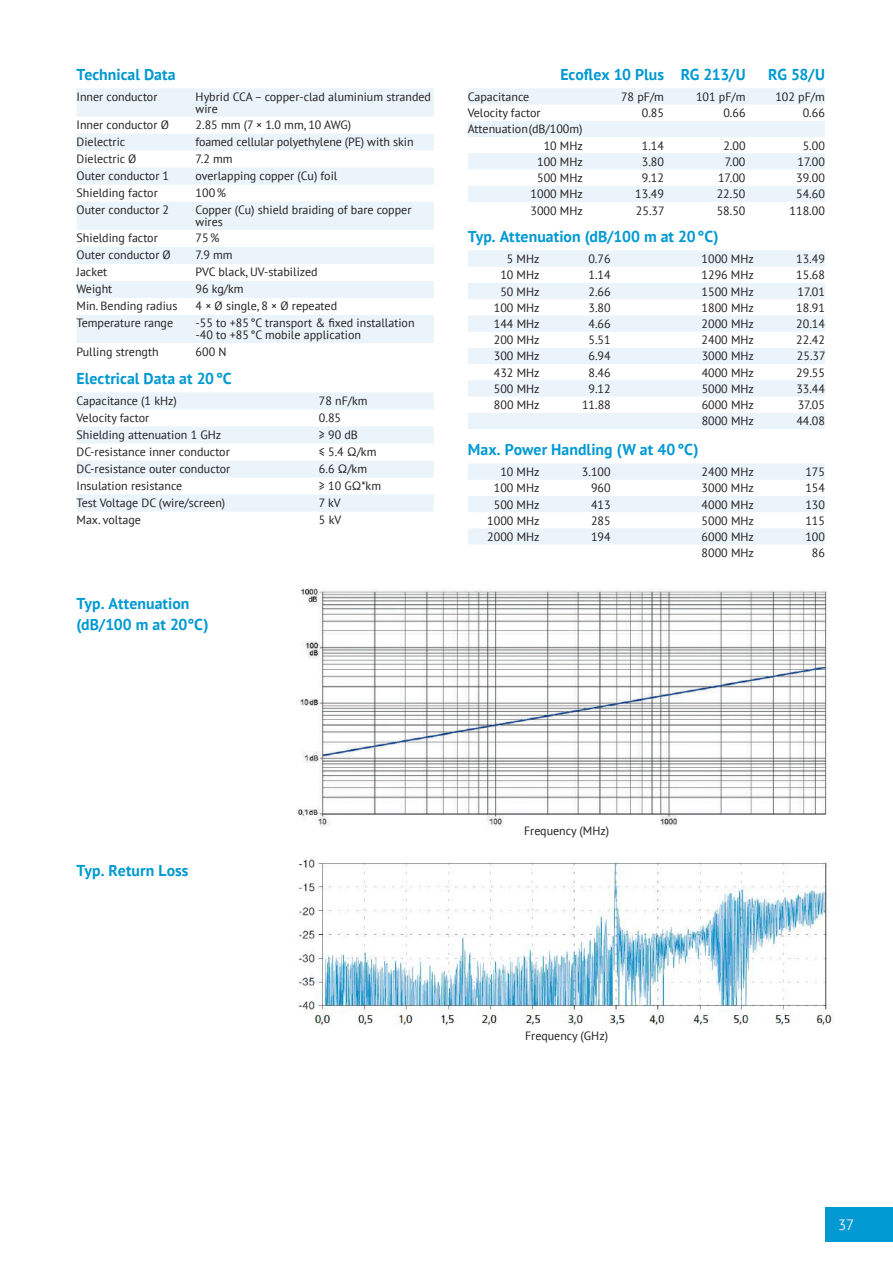
<style>
.page{position:relative;width:893px;height:1263px;background:#fff}
.page>*{position:absolute;margin:0;border:0;box-sizing:border-box;transform-origin:0 0}
.t1{font:700 15.75px/20.7px "PT Sans";letter-spacing:.005em;color:#0099d2}
.t2{font:15px "PT Sans";color:#ececee}
.t3{font:12px/12px "PT Sans";color:#231f20}
</style>
<div class="page">
<div style="left:825px;top:1208px;width:68px;height:34px;background:#0099d2"></div>
<img style="left:298px;top:857px;width:536px;height:168px">
<svg style="left:77px;top:88px;width:357px;height:255px;fill:#eaf4fa"></svg>
<svg style="left:77px;top:392px;width:357px;height:119px"></svg>
<svg style="left:468px;top:88px;width:357px;height:114px"></svg>
<svg style="left:468px;top:250px;width:357px;height:179px;fill:#eaf4fa"></svg>
<svg style="left:468px;top:463px;width:357px;height:82px"></svg>
<img style="left:297px;top:588px;width:530px;height:239px">
<h1 class="t1" style="left:77px;top:64px;width:101px">Technical Data</h1>
<p class="t3" style="left:77px;top:90px;width:82px">Inner conductor</p>
<p class="t3" style="left:196px;top:90px;width:237px">Hybrid CCA – copper-clad aluminium stranded wire</p>
<p class="t3" style="left:77px;top:119px;width:94px">Inner conductor Ø</p>
<p class="t3" style="left:196px;top:119px;width:157px">2.85 mm (7 × 1.0 mm, 10 AWG)</p>
<p class="t3" style="left:77px;top:136px;width:50px">Dielectric</p>
<p class="t3" style="left:196px;top:136px;width:220px">foamed cellular polyethylene (PE) with skin</p>
<p class="t3" style="left:77px;top:153px;width:61px">Dielectric Ø</p>
<p class="t3" style="left:196px;top:153px;width:39px">7.2 mm</p>
<p class="t3" style="left:77px;top:170px;width:94px">Outer conductor 1</p>
<p class="t3" style="left:196px;top:170px;width:143px">overlapping copper (Cu) foil</p>
<p class="t3" style="left:77px;top:187px;width:83px">Shielding factor</p>
<p class="t3" style="left:196px;top:187px;width:32px">100%</p>
<p class="t3" style="left:77px;top:204px;width:94px">Outer conductor 2</p>
<p class="t3" style="left:196px;top:204px;width:217px">Copper (Cu) shield braiding of bare copper wires</p>
<p class="t3" style="left:77px;top:232px;width:83px">Shielding factor</p>
<p class="t3" style="left:196px;top:232px;width:25px">75%</p>
<p class="t3" style="left:77px;top:249px;width:96px">Outer conductor Ø</p>
<p class="t3" style="left:196px;top:249px;width:39px">7.9 mm</p>
<p class="t3" style="left:77px;top:266px;width:32px">Jacket</p>
<p class="t3" style="left:196px;top:266px;width:124px">PVC black, UV-stabilized</p>
<p class="t3" style="left:77px;top:283px;width:37px">Weight</p>
<p class="t3" style="left:196px;top:283px;width:50px">96 kg/km</p>
<p class="t3" style="left:77px;top:300px;width:102px">Min. Bending radius</p>
<p class="t3" style="left:196px;top:300px;width:143px">4 × Ø single, 8 × Ø repeated</p>
<p class="t3" style="left:77px;top:317px;width:98px">Temperature range</p>
<p class="t3" style="left:196px;top:317px;width:221px">-55 to +85°C transport &amp; fixed installation -40 to +85°C mobile application</p>
<p class="t3" style="left:77px;top:345px;width:84px">Pulling strength</p>
<p class="t3" style="left:196px;top:345px;width:32px">600 N</p>
<h1 class="t1" style="left:77px;top:368px;width:157px">Electrical Data at 20°C</h1>
<p class="t3" style="left:77px;top:395px;width:102px">Capacitance (1 kHz)</p>
<p class="t3" style="left:319px;top:395px;width:50px">78 nF/km</p>
<p class="t3" style="left:77px;top:412px;width:74px">Velocity factor</p>
<p class="t3" style="left:319px;top:412px;width:24px">0.85</p>
<p class="t3" style="left:77px;top:429px;width:146px">Shielding attenuation 1 GHz</p>
<p class="t3" style="left:319px;top:429px;width:41px">≥ 90 dB</p>
<p class="t3" style="left:77px;top:446px;width:155px">DC-resistance inner conductor</p>
<p class="t3" style="left:319px;top:446px;width:59px">≤ 5.4 Ω/km</p>
<p class="t3" style="left:77px;top:463px;width:155px">DC-resistance outer conductor</p>
<p class="t3" style="left:319px;top:463px;width:50px">6.6 Ω/km</p>
<p class="t3" style="left:77px;top:480px;width:107px">Insulation resistance</p>
<p class="t3" style="left:319px;top:480px;width:64px">≥ 10 GΩ*km</p>
<p class="t3" style="left:77px;top:497px;width:150px">Test Voltage DC (wire/screen)</p>
<p class="t3" style="left:319px;top:497px;width:23px">7 kV</p>
<p class="t3" style="left:77px;top:514px;width:66px">Max. voltage</p>
<p class="t3" style="left:319px;top:514px;width:24px">5 kV</p>
<h1 class="t1" style="left:77px;top:593px;width:133px">Typ. Attenuation (dB/100 m at 20°C)</h1>
<h1 class="t1" style="left:560px;top:64px;width:187px">Ecoflex 10 Plus RG 213/U</h1>
<h1 class="t1" style="left:768px;top:64px;width:58px">RG 58/U</h1>
<p class="t3" style="left:468px;top:90px;width:63px">Capacitance</p>
<p class="t3" style="left:621px;top:90px;width:44px">78 pF/m</p>
<p class="t3" style="left:696px;top:90px;width:51px">101 pF/m</p>
<p class="t3" style="left:775px;top:90px;width:51px">102 pF/m</p>
<p class="t3" style="left:468px;top:107px;width:74px">Velocity factor</p>
<p class="t3" style="left:642px;top:107px;width:24px">0.85</p>
<p class="t3" style="left:723px;top:107px;width:24px">0.66</p>
<p class="t3" style="left:803px;top:107px;width:24px">0.66</p>
<p class="t3" style="left:468px;top:121px;width:117px;line-height:16.2px;text-align:right">Attenuation (dB/100m)<br>10 MHz</p>
<p class="t3" style="left:642px;top:139px;width:24px">1.14</p>
<p class="t3" style="left:723px;top:139px;width:24px">2.00</p>
<p class="t3" style="left:803px;top:139px;width:24px">5.00</p>
<p class="t3" style="left:537px;top:155px;width:47px">100 MHz</p>
<p class="t3" style="left:642px;top:155px;width:24px">3.80</p>
<p class="t3" style="left:725px;top:155px;width:22px">7.00</p>
<p class="t3" style="left:797px;top:155px;width:29px">17.00</p>
<p class="t3" style="left:537px;top:172px;width:47px">500 MHz</p>
<p class="t3" style="left:642px;top:172px;width:24px">9.12</p>
<p class="t3" style="left:718px;top:172px;width:29px">17.00</p>
<p class="t3" style="left:796px;top:172px;width:30px">39.00</p>
<p class="t3" style="left:531px;top:188px;width:54px">1000 MHz</p>
<p class="t3" style="left:635px;top:188px;width:30px">13.49</p>
<p class="t3" style="left:717px;top:188px;width:30px">22.50</p>
<p class="t3" style="left:796px;top:188px;width:30px">54.60</p>
<p class="t3" style="left:531px;top:204px;width:54px">3000 MHz</p>
<p class="t3" style="left:636px;top:204px;width:30px">25.37</p>
<p class="t3" style="left:717px;top:204px;width:30px">58.50</p>
<p class="t3" style="left:790px;top:204px;width:37px">118.00</p>
<h1 class="t1" style="left:468px;top:226px;width:252px">Typ. Attenuation (dB/100 m at 20°C)</h1>
<p class="t3" style="left:507px;top:253px;width:34px">5 MHz</p>
<p class="t3" style="left:588px;top:253px;width:24px">0.76</p>
<p class="t3" style="left:702px;top:253px;width:54px">1000 MHz</p>
<p class="t3" style="left:796px;top:253px;width:30px">13.49</p>
<p class="t3" style="left:500px;top:269px;width:41px">10 MHz</p>
<p class="t3" style="left:588px;top:269px;width:24px">1.14</p>
<p class="t3" style="left:702px;top:269px;width:54px">1296 MHz</p>
<p class="t3" style="left:796px;top:269px;width:30px">15.68</p>
<p class="t3" style="left:500px;top:285px;width:41px">50 MHz</p>
<p class="t3" style="left:588px;top:285px;width:24px">2.66</p>
<p class="t3" style="left:702px;top:285px;width:54px">1500 MHz</p>
<p class="t3" style="left:798px;top:285px;width:29px">17.01</p>
<p class="t3" style="left:494px;top:301px;width:47px">100 MHz</p>
<p class="t3" style="left:588px;top:301px;width:24px">3.80</p>
<p class="t3" style="left:702px;top:301px;width:54px">1800 MHz</p>
<p class="t3" style="left:796px;top:301px;width:30px">18.91</p>
<p class="t3" style="left:494px;top:318px;width:47px">144 MHz</p>
<p class="t3" style="left:588px;top:318px;width:24px">4.66</p>
<p class="t3" style="left:702px;top:318px;width:54px">2000 MHz</p>
<p class="t3" style="left:796px;top:318px;width:30px">20.14</p>
<p class="t3" style="left:494px;top:334px;width:47px">200 MHz</p>
<p class="t3" style="left:588px;top:334px;width:24px">5.51</p>
<p class="t3" style="left:702px;top:334px;width:54px">2400 MHz</p>
<p class="t3" style="left:796px;top:334px;width:30px">22.42</p>
<p class="t3" style="left:494px;top:350px;width:47px">300 MHz</p>
<p class="t3" style="left:588px;top:350px;width:24px">6.94</p>
<p class="t3" style="left:702px;top:350px;width:54px">3000 MHz</p>
<p class="t3" style="left:797px;top:350px;width:30px">25.37</p>
<p class="t3" style="left:494px;top:366px;width:47px">432 MHz</p>
<p class="t3" style="left:588px;top:366px;width:24px">8.46</p>
<p class="t3" style="left:702px;top:366px;width:54px">4000 MHz</p>
<p class="t3" style="left:796px;top:366px;width:30px">29.55</p>
<p class="t3" style="left:494px;top:382px;width:47px">500 MHz</p>
<p class="t3" style="left:588px;top:382px;width:24px">9.12</p>
<p class="t3" style="left:702px;top:382px;width:54px">5000 MHz</p>
<p class="t3" style="left:796px;top:382px;width:30px">33.44</p>
<p class="t3" style="left:494px;top:399px;width:47px">800 MHz</p>
<p class="t3" style="left:582px;top:399px;width:30px">11.88</p>
<p class="t3" style="left:702px;top:399px;width:54px">6000 MHz</p>
<p class="t3" style="left:798px;top:399px;width:29px">37.05</p>
<p class="t3" style="left:702px;top:415px;width:54px">8000 MHz</p>
<p class="t3" style="left:796px;top:415px;width:30px">44.08</p>
<h1 class="t1" style="left:468px;top:439px;width:232px">Max. Power Handling (W at 40°C)</h1>
<p class="t3" style="left:500px;top:466px;width:41px">10 MHz</p>
<p class="t3" style="left:582px;top:466px;width:30px">3.100</p>
<p class="t3" style="left:702px;top:466px;width:54px">2400 MHz</p>
<p class="t3" style="left:805px;top:466px;width:21px">175</p>
<p class="t3" style="left:494px;top:482px;width:47px">100 MHz</p>
<p class="t3" style="left:591px;top:482px;width:21px">960</p>
<p class="t3" style="left:702px;top:482px;width:54px">3000 MHz</p>
<p class="t3" style="left:805px;top:482px;width:21px">154</p>
<p class="t3" style="left:494px;top:498px;width:47px">500 MHz</p>
<p class="t3" style="left:591px;top:498px;width:21px">413</p>
<p class="t3" style="left:702px;top:498px;width:54px">4000 MHz</p>
<p class="t3" style="left:805px;top:498px;width:21px">130</p>
<p class="t3" style="left:487px;top:514px;width:54px">1000 MHz</p>
<p class="t3" style="left:591px;top:514px;width:21px">285</p>
<p class="t3" style="left:702px;top:514px;width:54px">5000 MHz</p>
<p class="t3" style="left:805px;top:514px;width:21px">115</p>
<p class="t3" style="left:487px;top:530px;width:54px">2000 MHz</p>
<p class="t3" style="left:591px;top:530px;width:21px">194</p>
<p class="t3" style="left:702px;top:530px;width:54px">6000 MHz</p>
<p class="t3" style="left:805px;top:530px;width:21px">100</p>
<p class="t3" style="left:702px;top:547px;width:54px">8000 MHz</p>
<p class="t3" style="left:812px;top:547px;width:15px">86</p>
<h1 class="t1" style="left:77px;top:860px;width:113px">Typ. Return Loss</h1>
<p class="t3" style="left:524px;top:825px;width:87px">Frequency (MHz)</p>
<p class="t3" style="left:525px;top:1029px;width:84px">Frequency (GHz)</p>
<p class="t2" style="left:838px;top:1215px;width:18px">37</p>
</div>
